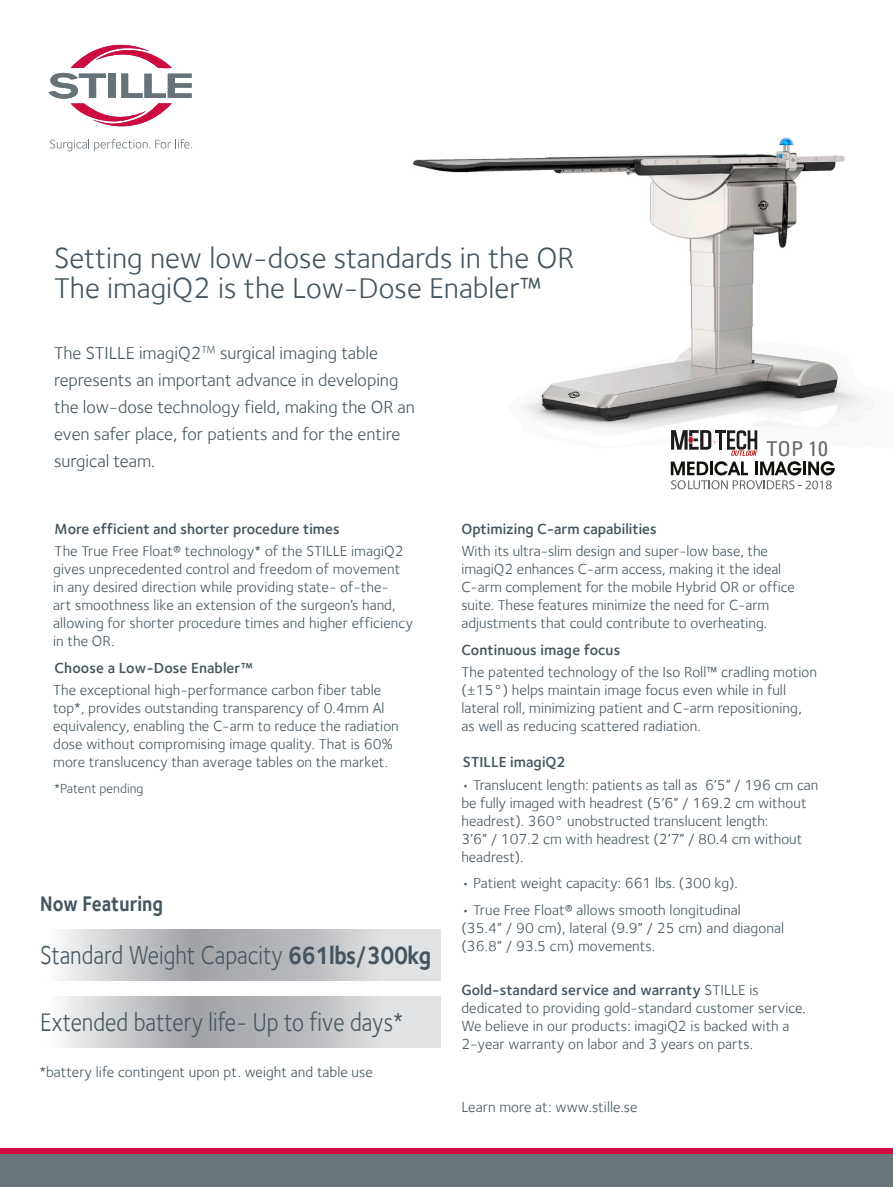
<style>
.page{position:relative;width:893px;height:1187px;background:#fff}
.page>*{position:absolute;margin:0;border:0;box-sizing:border-box;transform-origin:0 0}
.t1{font:30px/30px "Foundry Sterling";color:#45555f}
.t2{font:26.7px "Foundry Sterling";color:#45555f;scale:.86 1}
.t3{font:700 21.75px "Foundry Sterling";color:#45555f;scale:.86 1}
.t4{font:condensed 20.55px "Univers";color:#6d6968;scale:1.08 1}
.t5{font:18px/27px "Foundry Sterling";color:#45555f}
.t6{font:15px/18px "Foundry Sterling";letter-spacing:.005em;color:#45555f}
.t7{font:600 15px "Foundry Sterling";color:#45555f}
.t8{font:13.5px "Foundry Sterling";color:#45555f}
.s1{font-weight:700;font-size:25.5px}
.s2{font-weight:600}
</style>
<div class="page">
<img style="left:413px;top:137px;width:449px;height:335px">
<div style="left:0;top:1147px;width:893px;height:39px;background:#d20d44"></div>
<div style="left:0;top:1154px;width:893px;height:32px;background:#6a747b"></div>
<svg style="left:49px;top:45px;width:143px;height:81px"></svg>
<svg style="left:50px;top:139px;width:142px;height:12px"></svg>
<svg style="left:61px;top:929px;width:380px;height:51px;background:#c5c6c9"></svg>
<svg style="left:61px;top:996px;width:380px;height:51px;background:#c5c6c9"></svg>
<svg style="left:671px;top:461px;width:164px;height:28px"></svg>
<svg style="left:671px;top:430px;width:87px;height:25px"></svg>
<h1 class="t1" style="left:54px;top:243px;width:521px">Setting new low-dose standards in the OR<br>The imagiQ2 is the Low-Dose Enabler™</h1>
<p class="t5" style="left:54px;top:339px;width:362px">The STILLE imagiQ2<sup>TM</sup> surgical imaging table represents an important advance in developing the low-dose technology field, making the OR an even safer place, for patients and for the entire surgical team.</p>
<h3 class="t4" style="left:766px;top:435px;width:58px">TOP 10</h3>
<p class="t7" style="left:55px;top:520px;width:287px">More efficient and shorter procedure times</p>
<p class="t6" style="left:53px;top:542px;width:361px">The True Free Float® technology* of the STILLE imagiQ2 gives unprecedented control and freedom of movement in any desired direction while providing state- of-the-<br>art smoothness like an extension of the surgeon’s hand, allowing for shorter procedure times and higher efficiency in the OR.</p>
<p class="t7" style="left:55px;top:659px;width:199px">Choose a Low-Dose Enabler™</p>
<p class="t6" style="left:53px;top:681px;width:347px">The exceptional high-performance carbon fiber table top*, provides outstanding transparency of 0.4mm Al equivalency, enabling the C-arm to reduce the radiation dose without compromising image quality. That is 60% more translucency than average tables on the market.</p>
<p class="t8" style="left:54px;top:780px;width:91px">*Patent pending</p>
<h3 class="t3" style="left:40px;top:890px;width:144px">Now Featuring</h3>
<h2 class="t2" style="left:40px;top:939px;width:456px">Standard Weight Capacity <span class="s1">661lbs/300kg</span></h2>
<h2 class="t2" style="left:40px;top:1006px;width:424px">Extended battery life- Up to five days*</h2>
<p class="t6" style="left:39px;top:1063px;width:335px">*battery life contingent upon pt. weight and table use</p>
<p class="t7" style="left:461px;top:520px;width:197px">Optimizing C-arm capabilities</p>
<p class="t6" style="left:461px;top:542px;width:335px">With its ultra-slim design and super-low base, the imagiQ2 enhances C-arm access, making it the ideal C-arm complement for the mobile Hybrid OR or office suite. These features minimize the need for C-arm adjustments that could contribute to overheating.</p>
<p class="t7" style="left:461px;top:641px;width:160px">Continuous image focus</p>
<p class="t6" style="left:461px;top:663px;width:357px">The patented technology of the Iso Roll™ cradling motion (±15°) helps maintain image focus even while in full lateral roll, minimizing patient and C-arm repositioning, as well as reducing scattered radiation.</p>
<p class="t7" style="left:463px;top:753px;width:105px">STILLE imagiQ2</p>
<p class="t6" style="left:461px;top:775px;width:358px">• Translucent length: patients as tall as 6’5” / 196 cm can be fully imaged with headrest (5’6” / 169.2 cm without headrest). 360° unobstructed translucent length:<br>3’6” / 107.2 cm with headrest (2’7” / 80.4 cm without headrest).</p>
<p class="t6" style="left:461px;top:873px;width:278px">• Patient weight capacity: 661 lbs. (300 kg).</p>
<p class="t6" style="left:461px;top:900px;width:324px">• True Free Float® allows smooth longitudinal (35.4” / 90 cm), lateral (9.9” / 25 cm) and diagonal (36.8” / 93.5 cm) movements.</p>
<p class="t6" style="left:461px;top:980px;width:346px"><span class="s2">Gold-standard service and warranty</span> STILLE is dedicated to providing gold-standard customer service.<br>We believe in our products: imagiQ2 is backed with a 2-year warranty on labor and 3 years on parts.</p>
<p class="t6" style="left:461px;top:1097px;width:178px">Learn more at: www.stille.se</p>
</div>
